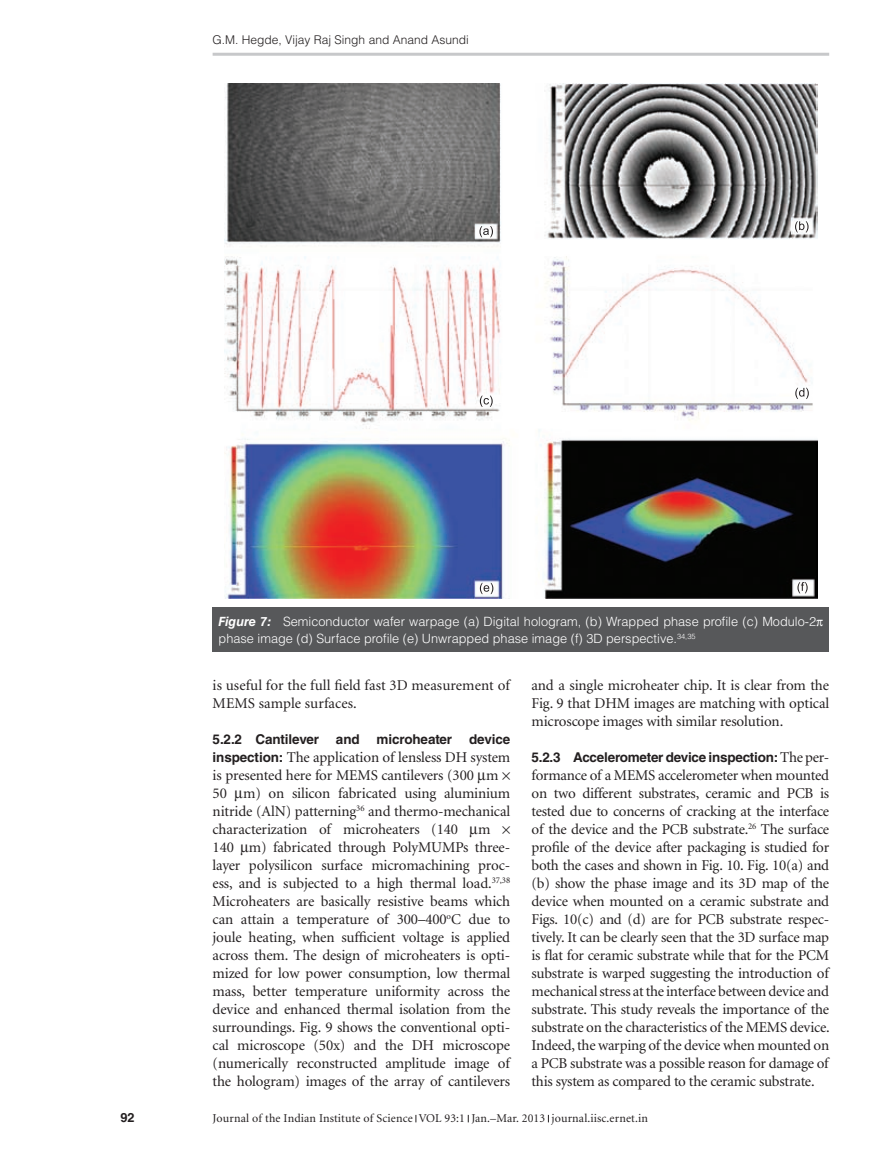
<style>
.page{position:relative;width:893px;height:1174px;background:#fff}
.page>*{position:absolute;margin:0;border:0;box-sizing:border-box;transform-origin:0 0}
.t1{font:15px/18px "Minion";letter-spacing:-.01em;color:#231f20}
.t2{font:700 13.5px "Helvetica LT Std";letter-spacing:-.015em;color:#231f20}
.t3{font:300 12.75px/16.5px "Helvetica LT Std";color:#fff}
.t4{font:700 12.75px "Helvetica LT Std";color:#231f20}
.t5{font:12px "Minion";letter-spacing:.01em;color:#231f20}
.t6{font:300 12px "Helvetica LT Std";color:#231f20}
.s1{font-weight:700;font-style:italic}
.s2{font-family:"Helvetica LT Std";font-weight:700;font-size:13.5px}
.s3{font-family:"Minion";font-weight:400;font-size:15px}
</style>
<div class="page">
<hr style="left:213px;top:53px;width:616px;height:3px;background:#c7c8ca">
<div style="left:213px;top:607px;width:616px;height:45px;background:#57585a"></div>
<img style="left:225px;top:83px;width:592px;height:515px">
<svg style="left:479px;top:226px;width:14px;height:11px"></svg>
<svg style="left:480px;top:395px;width:13px;height:12px"></svg>
<svg style="left:480px;top:583px;width:13px;height:11px"></svg>
<svg style="left:797px;top:582px;width:11px;height:11px"></svg>
<svg style="left:795px;top:388px;width:14px;height:11px"></svg>
<svg style="left:795px;top:221px;width:13px;height:11px"></svg>
<p class="t6" style="left:213px;top:32px;width:258px">G.M. Hegde, Vijay Raj Singh and Anand Asundi</p>
<p class="t3" style="left:219px;top:613px;width:599px"><span class="s1">Figure 7:</span> Semiconductor wafer warpage (a) Digital hologram, (b) Wrapped phase profile (c) Modulo-2 phase image (d) Surface profile (e) Unwrapped phase image (f) 3D perspective.<sup>34,35</sup></p>
<p class="t1" style="left:213px;top:677px;width:299px">is useful for the full field fast 3D measurement of<br>MEMS sample surfaces.</p>
<p class="t2" style="left:213px;top:731px;width:299px">5.2.2 Cantilever and microheater device</p>
<p class="t1" style="left:213px;top:749px;width:299px"><span class="s2">inspection:</span> The application of lensless DH system is presented here for MEMS cantilevers (300 m 50 m) on silicon fabricated using aluminium nitride (AlN) patterning<sup>36</sup> and thermo-mechanical characterization of microheaters (140</p>
<p class="t1" style="left:213px;top:821px;width:299px;text-indent:265px">m 140 m) fabricated through PolyMUMPs three&shy;layer polysilicon surface micromachining proc&shy;ess, and is subjected to a high thermal load.<sup>37,38<br></sup>Microheaters are basically resistive beams which can attain a temperature of 300–400<sup>o</sup>C due to joule heating, when sufficient voltage is applied across them. The design of microheaters is opti&shy;mized for low power consumption, low thermal mass, better temperature uniformity across the device and enhanced thermal isolation from the surroundings. Fig. 9 shows the conventional opti&shy;cal microscope (50x) and the DH microscope (numerically reconstructed amplitude image of the hologram) images of the array of cantilevers</p>
<p class="t1" style="left:531px;top:677px;width:299px;text-align:justify">and a single microheater chip. It is clear from the Fig. 9 that DHM images are matching with optical microscope images with similar resolution.</p>
<p class="t2" style="left:531px;top:749px;width:299px">5.2.3 Accelerometer device inspection: <span class="s3">The per-</span></p>
<p class="t1" style="left:531px;top:767px;width:300px;text-align:justify">formance of a MEMS accelerometer when mounted on two different substrates, ceramic and PCB is tested due to concerns of cracking at the interface of the device and the PCB substrate.<sup>26</sup> The surface profile of the device after packaging is studied for both the cases and shown in Fig. 10. Fig. 10(a) and (b) show the phase image and its 3D map of the device when mounted on a ceramic substrate and Figs. 10(c) and (d) are for PCB substrate respec&shy;tively. It can be clearly seen that the 3D surface map is flat for ceramic substrate while that for the PCM substrate is warped suggesting the introduction of mechanical stress at the interface between device and substrate. This study reveals the importance of the substrate on the characteristics of the MEMS device.<br>Indeed, the warping of the device when mounted on a PCB substrate was a possible reason for damage of this system as compared to the ceramic substrate.</p>
<p class="t4" style="left:120px;top:1110px;width:16px">92</p>
<p class="t5" style="left:213px;top:1112px;width:437px">Journal of the Indian Institute of Science VOL 93:1 Jan.–Mar. 2013 journal.iisc.ernet.in</p>
</div>
